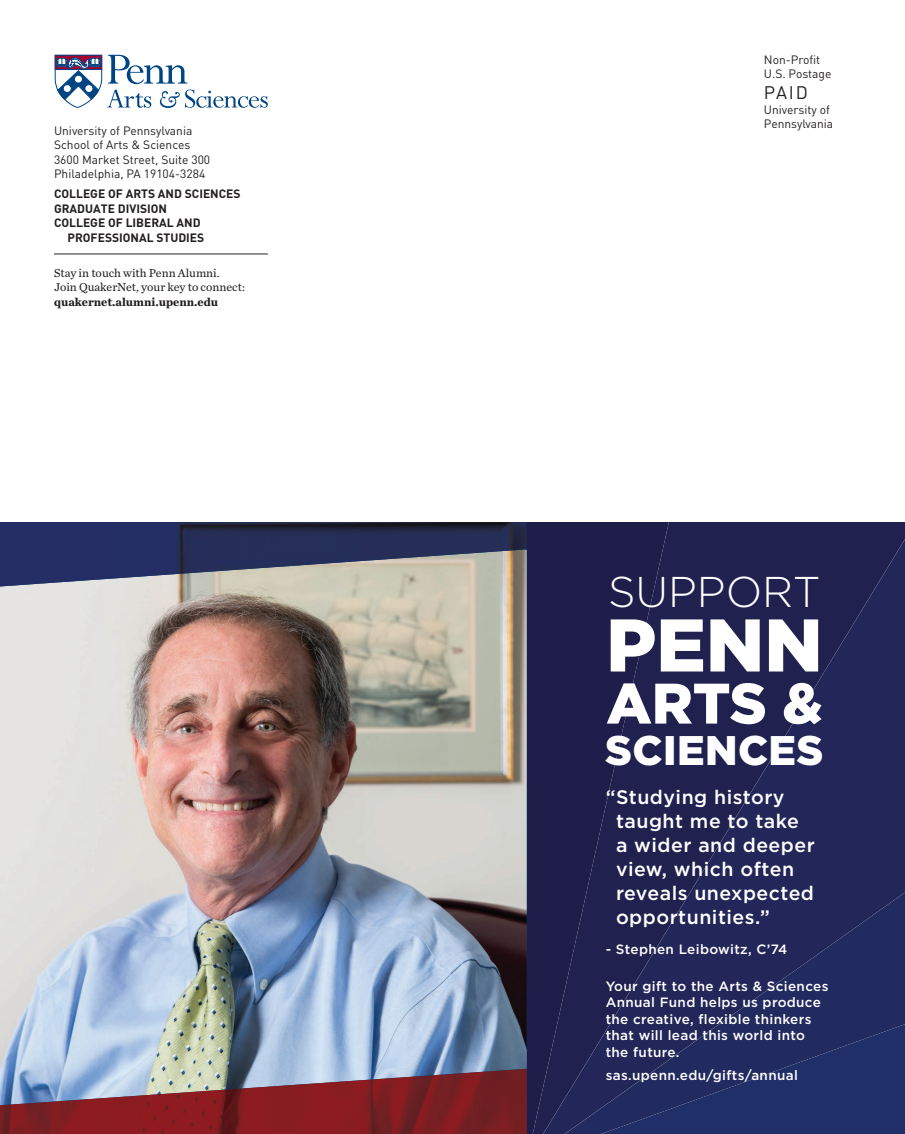
<style>
.page{position:relative;width:905px;height:1134px;background:#fff}
.page>*{position:absolute;margin:0;border:0;box-sizing:border-box;transform-origin:0 0}
.t1{font:900 74.4px "Gotham";color:#fff}
.t2{font:900 57px "Gotham";color:#fff}
.t3{font:300 43.05px "Gotham";color:#fff}
.t4{font:900 41.4px "Gotham";letter-spacing:.01em;color:#fff}
.t5{font:500 19.5px/24px "Gotham";letter-spacing:.025em;color:#fff}
.t6{font:18px "DIN";color:#231f20}
.t7{font:500 13.5px/16.5px "Gotham";letter-spacing:.025em;color:#fff}
.t8{font:12px/14.4px "DIN";color:#231f20}
.t9{font:700 12px "DIN";color:#231f20}
.t10{font:12px/14.4px "Chronicle Text G2";color:#231f20}
.t11{font:700 12px "Chronicle Text G2";color:#231f20}
</style>
<div class="page">
<hr style="left:54px;top:254px;width:214px;height:1px;background:#231f20">
<svg style="left:54px;top:54px;width:214px;height:54px"></svg>
<svg style="left:526px;top:522px;width:143px;height:612px;fill:#1f1d49"></svg>
<div style="left:532px;top:708px;width:11px;height:426px;background:#1f1d49"></div>
<div style="left:543px;top:539px;width:361px;height:595px;background:#212150"></div>
<svg style="left:564px;top:892px;width:340px;height:242px;fill:#222658"></svg>
<img style="left:0;top:586px;width:526px;height:483px">
<hr style="left:526px;top:1069px;width:1px;height:65px;background:#56181b">
<img style="left:0;top:1069px;width:526px;height:65px">
<img style="left:0;top:522px;width:526px;height:64px">
<p class="t8" style="left:54px;top:123px;width:158px">University of Pennsylvania<br>School of Arts &amp; Sciences<br>3600 Market Street, Suite 300<br>Philadelphia, PA 19104-3284</p>
<p class="t9" style="left:54px;top:186px;width:188px">COLLEGE OF ARTS AND SCIENCES</p>
<p class="t9" style="left:54px;top:201px;width:114px">GRADUATE DIVISION</p>
<p class="t9" style="left:54px;top:215px;width:148px">COLLEGE OF LIBERAL AND</p>
<p class="t9" style="left:68px;top:229px;width:138px">PROFESSIONAL STUDIES</p>
<p class="t10" style="left:54px;top:265px;width:192px">Stay in touch with Penn Alumni.<br>Join QuakerNet, your key to connect:</p>
<p class="t11" style="left:54px;top:292px;width:166px">quakernet.alumni.upenn.edu</p>
<p class="t8" style="left:764px;top:52px;width:69px">Non-Profit<br>U.S. Postage</p>
<h3 class="t6" style="left:764px;top:81px;width:46px">PAID</h3>
<p class="t8" style="left:764px;top:102px;width:71px">University of<br>Pennsylvania</p>
<h3 class="t3" style="left:608px;top:568px;width:214px">SUPPORT</h3>
<h1 class="t1" style="left:606px;top:602px;width:218px">PENN</h1>
<h2 class="t2" style="left:606px;top:670px;width:217px">ARTS &amp;</h2>
<h3 class="t4" style="left:605px;top:726px;width:220px">SCIENCES</h3>
<h3 class="t5" style="left:616px;top:785px;width:200px;text-indent:-10px">“Studying history taught me to take a wider and deeper view, which often reveals unexpected opportunities.”</h3>
<p class="t7" style="left:605px;top:941px;width:183px">- Stephen Leibowitz, C’74</p>
<p class="t7" style="left:605px;top:978px;width:224px">Your gift to the Arts &amp; Sciences<br>Annual Fund helps us produce the creative, flexible thinkers that will lead this world into the future.</p>
<p class="t7" style="left:605px;top:1067px;width:194px">sas.upenn.edu/gifts/annual</p>
</div>
